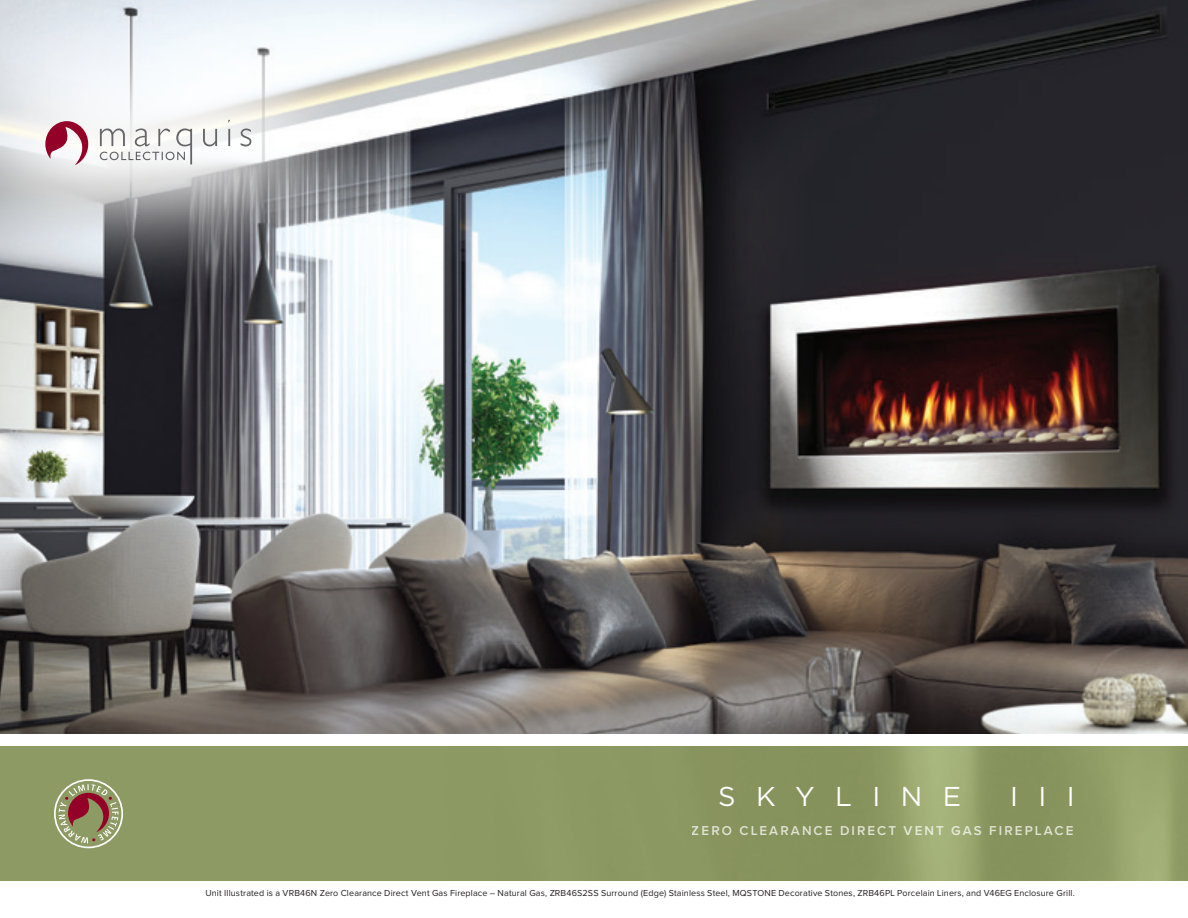
<style>
.page{position:relative;width:1188px;height:918px;background:#fff}
.page>*{position:absolute;margin:0;border:0;box-sizing:border-box;transform-origin:0 0}
.t1{font:27.3px "Gotham";letter-spacing:.75em;color:#fff}
.t2{font:600 13.35px "Proxima Nova";letter-spacing:.155em;color:#fff}
.t3{font:9px "Proxima Nova";letter-spacing:.015em;color:#231f20}
</style>
<div class="page">
<img style="left:0;top:0;width:1188px;height:734px">
<svg style="left:0;top:0;width:389px;height:303px"></svg>
<svg style="left:45px;top:121px;width:49px;height:44px"></svg>
<svg style="left:100px;top:120px;width:151px;height:44px"></svg>
<img style="left:0;top:747px;width:1188px;height:134px">
<div style="left:54px;top:779px;width:69px;height:69px;border:2px solid #fff;border-radius:50%"></div>
<svg style="left:59px;top:784px;width:60px;height:59px;background:#9b876a"></svg>
<h1 class="t1" style="left:718px;top:778px;width:244px">SKYLINE</h1>
<h1 class="t1" style="left:1010px;top:778px;width:66px">III</h1>
<h2 class="t2" style="left:692px;top:821px;width:383px">ZERO CLEARANCE DIRECT VENT GAS FIREPLACE</h2>
<p class="t3" style="left:205px;top:889px;width:871px">Unit Illustrated is a VRB46N Zero Clearance Direct Vent Gas Fireplace – Natural Gas, ZRB46S2SS Surround (Edge) Stainless Steel, MQSTONE Decorative Stones, ZRB46PL Porcelain Liners, and V46EG Enclosure Grill.</p>
</div>
